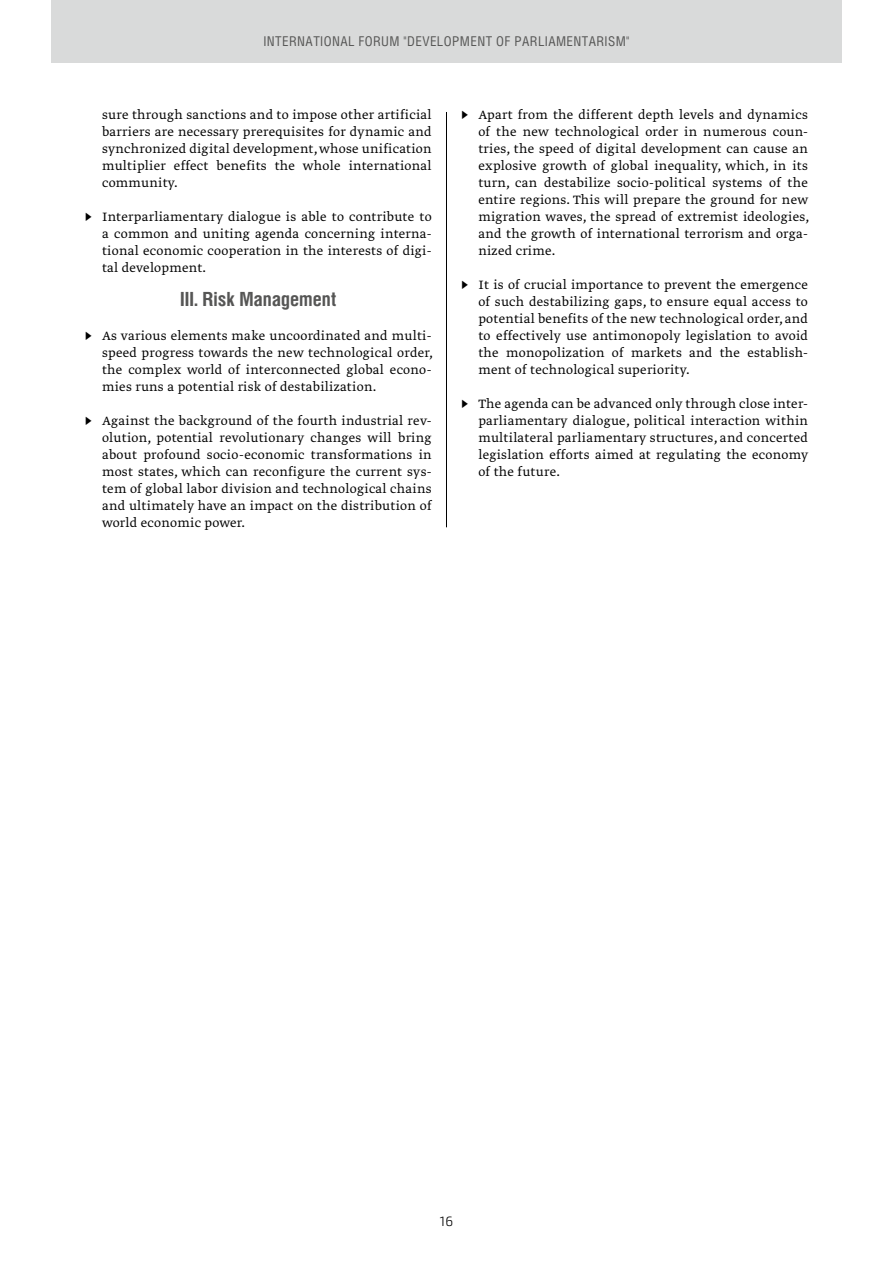
<style>
.page{position:relative;width:893px;height:1263px;background:#fff}
.page>*{position:absolute;margin:0;border:0;box-sizing:border-box;transform-origin:0 0}
.t1{font:700 19.5px "Helios Cond";color:#565655}
.t2{font:300 14.25px/17px "Greta Text Pro";letter-spacing:.02em;color:#000;text-align:justify}
.t3{font:13.5px "Helios Cond";letter-spacing:.03em;color:#565655}
.t4{font:300 13.5px "Exo 2";color:#000}
</style>
<div class="page">
<div style="left:51px;top:0;width:791px;height:63px;background:#d9dada"></div>
<hr style="left:446px;top:112px;width:1px;height:415px;background:#000">
<p class="t3" style="left:263px;top:33px;width:368px">INTERNATIONAL FORUM "DEVELOPMENT OF PARLIAMENTARISM"</p>
<p class="t2" style="left:102px;top:107px;width:331px">sure through sanctions and to impose other artificial barriers are necessary prerequisites for dynamic and synchronized digital development, whose unification multiplier effect benefits the whole international community.</p>
<p class="t2" style="left:102px;top:209px;width:331px;text-indent:-17px">▶ Interparliamentary dialogue is able to contribute to a common and uniting agenda concerning interna&shy;tional economic cooperation in the interests of digi&shy;tal development.</p>
<h1 class="t1" style="left:180px;top:288px;width:157px">III. Risk Management</h1>
<p class="t2" style="left:102px;top:328px;width:333px;text-indent:-17px">▶ As various elements make uncoordinated and multi&shy;speed progress towards the new technological order, the complex world of interconnected global econo&shy;mies runs a potential risk of destabilization.</p>
<p class="t2" style="left:102px;top:413px;width:331px;text-indent:-17px">▶ Against the background of the fourth industrial rev&shy;olution, potential revolutionary changes will bring about profound socio-economic transformations in most states, which can reconfigure the current sys&shy;tem of global labor division and technological chains and ultimately have an impact on the distribution of world economic power.</p>
<p class="t2" style="left:478px;top:107px;width:332px;text-indent:-17px">▶ Apart from the different depth levels and dynamics of the new technological order in numerous coun&shy;tries, the speed of digital development can cause an explosive growth of global inequality, which, in its turn, can destabilize socio-political systems of the entire regions. This will prepare the ground for new migration waves, the spread of extremist ideologies, and the growth of international terrorism and orga&shy;nized crime.</p>
<p class="t2" style="left:478px;top:277px;width:331px;text-indent:-17px">▶ It is of crucial importance to prevent the emergence of such destabilizing gaps, to ensure equal access to potential benefits of the new technological order, and to effectively use antimonopoly legislation to avoid the monopolization of markets and the establish&shy;ment of technological superiority.</p>
<p class="t2" style="left:478px;top:396px;width:331px;text-indent:-17px">▶ The agenda can be advanced only through close inter&shy;parliamentary dialogue, political interaction within multilateral parliamentary structures, and concerted legislation efforts aimed at regulating the economy of the future.</p>
<p class="t4" style="left:440px;top:1213px;width:15px">16</p>
</div>
